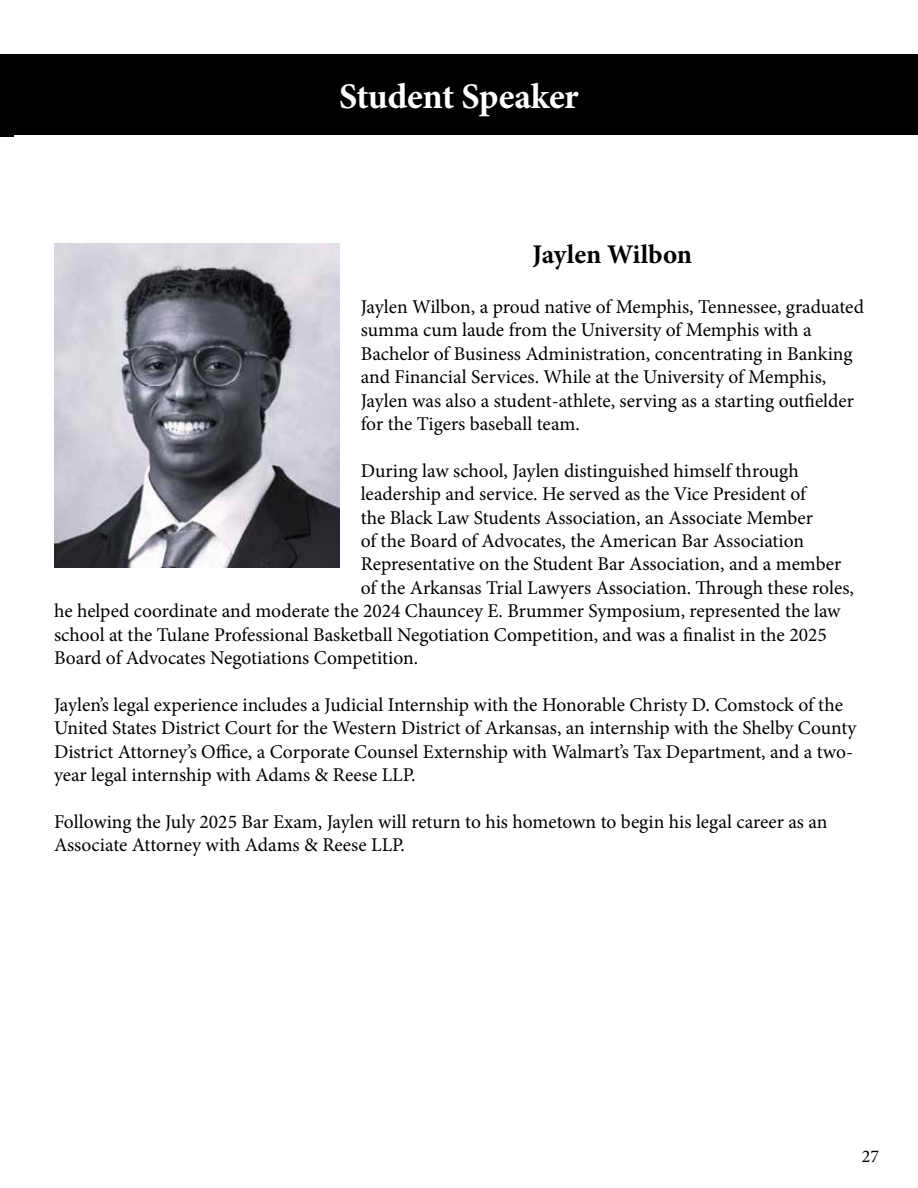
<style>
.page{position:relative;width:918px;height:1188px;background:#fff}
.page>*{position:absolute;margin:0;border:0;box-sizing:border-box;transform-origin:0 0}
.t1{font:700 36px "Minion Pro";letter-spacing:-.01em;color:#fff}
.t2{font:700 27px "Minion Pro";letter-spacing:-.005em;color:#000}
.t3{font:19.5px/23.4px "Minion Pro";color:#000}
.t4{font:18px "Minion Pro";color:#000}
</style>
<div class="page">
<div style="left:0;top:54px;width:14px;height:82px;background:#000"></div>
<div style="left:0;top:54px;width:918px;height:81px;background:#000"></div>
<img style="left:54px;top:243px;width:285px;height:324px">
<h1 class="t1" style="left:339px;top:71px;width:241px">Student Speaker</h1>
<h2 class="t2" style="left:533px;top:235px;width:161px">Jaylen Wilbon</h2>
<p class="t3" style="left:361px;top:295px;width:505px">Jaylen Wilbon, a proud native of Memphis, Tennessee, graduated summa cum laude from the University of Memphis with a Bachelor of Business Administration, concentrating in Banking and Financial Services. While at the University of Memphis, Jaylen was also a student-athlete, serving as a starting outfielder for the Tigers baseball team.</p>
<p class="t3" style="left:361px;top:459px;width:440px">During law school, Jaylen distinguished himself through</p>
<p class="t3" style="left:361px;top:482px;width:447px">leadership and service. He served as the Vice President of</p>
<p class="t3" style="left:361px;top:506px;width:454px">the Black Law Students Association, an Associate Member</p>
<p class="t3" style="left:361px;top:529px;width:445px">of the Board of Advocates, the American Bar Association</p>
<p class="t3" style="left:361px;top:553px;width:482px">Representative on the Student Bar Association, and a member</p>
<p class="t3" style="left:361px;top:576px;width:495px">of the Arkansas Trial Lawyers Association. Through these roles,</p>
<p class="t3" style="left:54px;top:599px;width:788px">he helped coordinate and moderate the 2024 Chauncey E. Brummer Symposium, represented the law</p>
<p class="t3" style="left:54px;top:623px;width:774px">school at the Tulane Professional Basketball Negotiation Competition, and was a finalist in the 2025</p>
<p class="t3" style="left:54px;top:646px;width:366px">Board of Advocates Negotiations Competition.</p>
<p class="t3" style="left:54px;top:693px;width:804px">Jaylen’s legal experience includes a Judicial Internship with the Honorable Christy D. Comstock of the United States District Court for the Western District of Arkansas, an internship with the Shelby County District Attorney’s Office, a Corporate Counsel Externship with Walmart’s Tax Department, and a two&shy;year legal internship with Adams &amp; Reese LLP.</p>
<p class="t3" style="left:54px;top:810px;width:775px">Following the July 2025 Bar Exam, Jaylen will return to his hometown to begin his legal career as an<br>Associate Attorney with Adams &amp; Reese LLP.</p>
<p class="t4" style="left:862px;top:1144px;width:19px">27</p>
</div>
